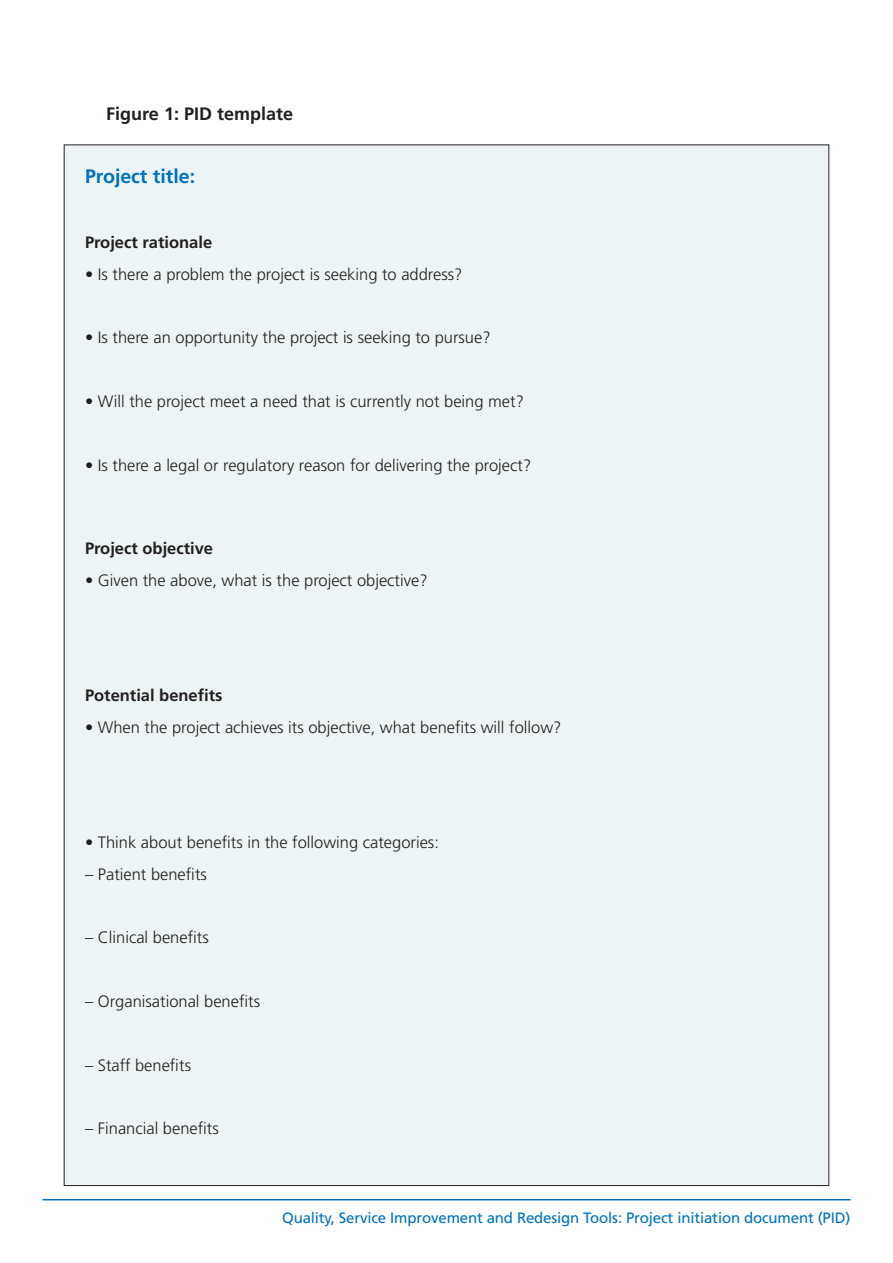
<style>
.page{position:relative;width:893px;height:1263px;background:#fff}
.page>*{position:absolute;margin:0;border:0;box-sizing:border-box;transform-origin:0 0}
.t1{font:700 19.5px "Frutiger LT Std";color:#0072bc}
.t2{font:700 18px "Frutiger LT Std";color:#231f20}
.t3{font:300 16.5px "Frutiger LT Std";color:#231f20}
.t4{font:700 16.5px "Frutiger LT Std";color:#231f20}
.t5{font:15px "Frutiger LT Std";letter-spacing:-.01em;color:#0072bc}
</style>
<div class="page">
<div style="left:65px;top:145px;width:763px;height:1040px;background:#edf4f5"></div>
<hr style="left:43px;top:1199px;width:807px;height:1px;background:#0072bc">
<p class="t2" style="left:106px;top:106px;width:188px">Figure 1: PID template</p>
<p class="t1" style="left:85px;top:168px;width:112px">Project title:</p>
<p class="t4" style="left:85px;top:236px;width:129px">Project rationale</p>
<p class="t3" style="left:85px;top:267px;width:379px">• Is there a problem the project is seeking to address?</p>
<p class="t3" style="left:85px;top:331px;width:407px">• Is there an opportunity the project is seeking to pursue?</p>
<p class="t3" style="left:85px;top:395px;width:440px">• Will the project meet a need that is currently not being met?</p>
<p class="t3" style="left:85px;top:458px;width:448px">• Is there a legal or regulatory reason for delivering the project?</p>
<p class="t4" style="left:85px;top:542px;width:130px">Project objective</p>
<p class="t3" style="left:85px;top:573px;width:344px">• Given the above, what is the project objective?</p>
<p class="t4" style="left:85px;top:689px;width:139px">Potential benefits</p>
<p class="t3" style="left:85px;top:720px;width:478px">• When the project achieves its objective, what benefits will follow?</p>
<p class="t3" style="left:85px;top:836px;width:355px">• Think about benefits in the following categories:</p>
<p class="t3" style="left:85px;top:867px;width:123px">– Patient benefits</p>
<p class="t3" style="left:85px;top:931px;width:125px">– Clinical benefits</p>
<p class="t3" style="left:85px;top:995px;width:177px">– Organisational benefits</p>
<p class="t3" style="left:85px;top:1058px;width:108px">– Staff benefits</p>
<p class="t3" style="left:85px;top:1122px;width:135px">– Financial benefits</p>
<p class="t5" style="left:282px;top:1212px;width:570px">Quality, Service Improvement and Redesign Tools: Project initiation document (PID)</p>
</div>
